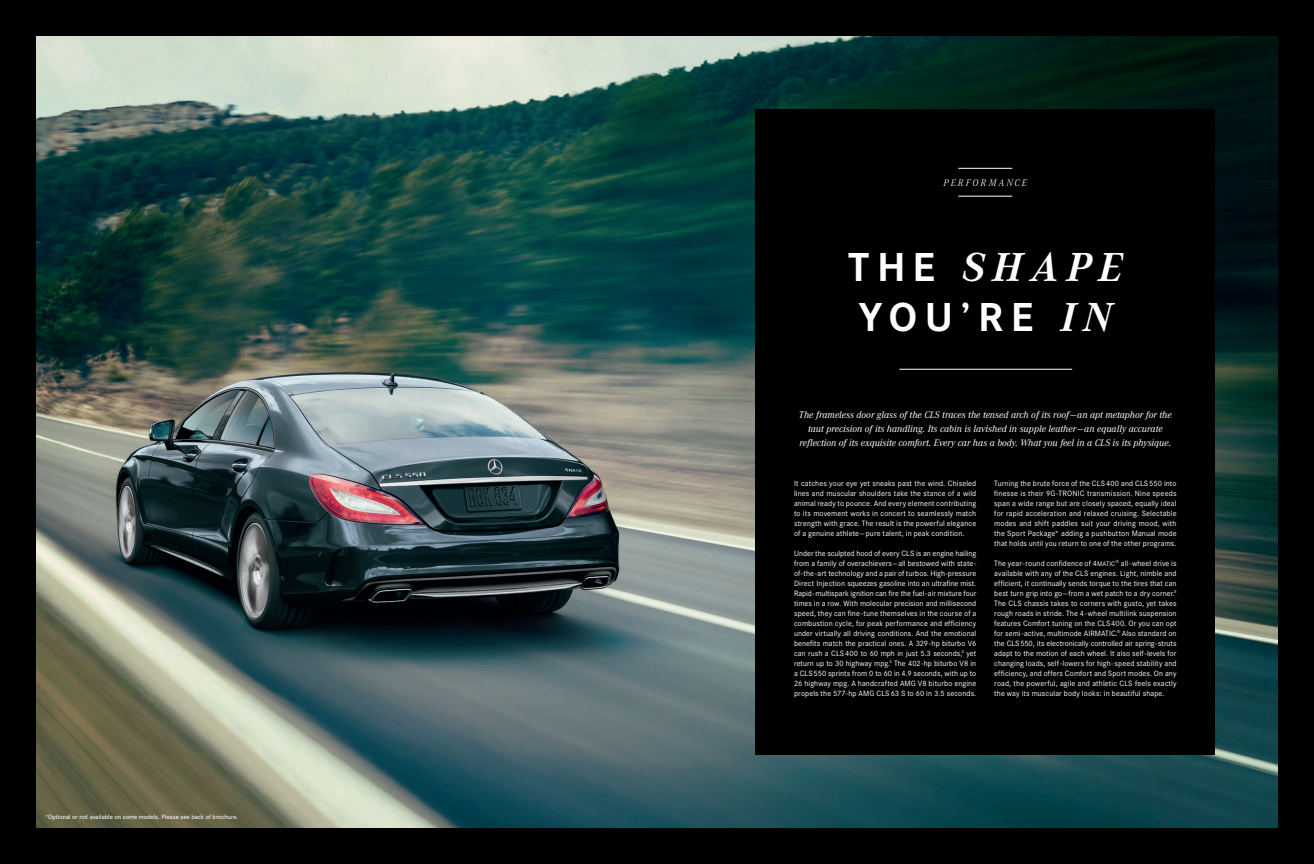
<style>
.page{position:relative;width:1314px;height:864px;background:#000001}
.page>*{position:absolute;margin:0;border:0;box-sizing:border-box;transform-origin:0 0}
.Headline_28pt_cente{font:700 42px/50px "Corporate S";color:#fff}
.Subhead_10pt_italic{font:italic 10px/14px "Corporate A Pro";color:#fff;text-align:center}
.Floating_title_w_ba{font:italic 300 10px "Corporate A";letter-spacing:.2em;color:#fff}
.Copy_8pt_justified{font:8px/10px "Corporate S";letter-spacing:.015em;color:#fff;text-align:justify}
.Cutline{font:500 6.5px "Corporate S";color:#fff}
.s1{font-family:"Corporate A";font-style:italic}
.s2{font-family:"Corporate S Reg SC850";font-size:6.8px}
</style>
<div class="page">
<img style="left:36px;top:36px;width:1242px;height:792px">
<div style="left:756px;top:110px;width:459px;height:645px;background:#000001"></div>
<hr style="left:899px;top:369px;width:173px;height:1px;background:#fff">
<hr style="left:958px;top:168px;width:54px;height:1px;background:#fff">
<hr style="left:958px;top:196px;width:54px;height:1px;background:#fff">
<p class="Cutline" style="left:45px;top:813px;width:195px">*Optional or not available on some models. Please see back of brochure.</p>
<p class="Floating_title_w_ba" style="left:944px;top:177px;width:85px">PERFORMANCE</p>
<p class="Headline_28pt_cente" style="left:848px;top:243px;width:275px">THE <span class="s1">SHAPE<br></span>YOU’RE <span class="s1">IN</span></p>
<p class="Subhead_10pt_italic" style="left:799px;top:407px;width:374px">The frameless door glass of the CLS traces the tensed arch of its roof—an apt metaphor for the taut precision of its handling. Its cabin is lavished in supple leather—an equally accurate reflection of its exquisite comfort. Every car has a body. What you feel in a CLS is its physique.</p>
<p class="Copy_8pt_justified" style="left:794px;top:478px;width:184px">It catches your eye yet sneaks past the wind. Chiseled lines and muscular shoulders take the stance of a wild animal ready to pounce. And every element contributing to its movement works in concert to seamlessly match strength with grace. The result is the powerful elegance of a genuine athlete—pure talent, in peak condition.</p>
<p class="Copy_8pt_justified" style="left:794px;top:548px;width:184px">Under the sculpted hood of every CLS is an engine hailing from a family of overachievers—all bestowed with state&shy;of-the-art technology and a pair of turbos. High-pressure Direct Injection squeezes gasoline into an ultrafine mist.<br>Rapid-multispark ignition can fire the fuel-air mixture four times in a row. With molecular precision and millisecond speed, they can fine-tune themselves in the course of a combustion cycle, for peak performance and efficiency under virtually all driving conditions. And the emotional benefits match the practical ones. A 329‑hp biturbo V6 can rush a CLS400 to 60 mph in just 5.3 seconds,<sup>3</sup> yet return up to 30 highway mpg.<sup>4</sup> The 402‑hp biturbo V8 in a CLS550 sprints from 0 to 60 in 4.9 seconds, with up to 26 highway mpg. A handcrafted AMG V8 biturbo engine propels the 577‑hp AMG CLS63 S to 60 in 3.5 seconds.</p>
<p class="Copy_8pt_justified" style="left:994px;top:478px;width:184px">Turning the brute force of the CLS400 and CLS550 into finesse is their 9G‑TRONIC transmission. Nine speeds span a wide range but are closely spaced, equally ideal for rapid acceleration and relaxed cruising. Selectable modes and shift paddles suit your driving mood, with the Sport Package* adding a pushbutton Manual mode that holds until you return to one of the other programs.</p>
<p class="Copy_8pt_justified" style="left:994px;top:558px;width:184px">The year-round confidence of 4<span class="s2">MATIC</span><sup>®</sup> all-wheel drive is available with any of the CLS engines. Light, nimble and efficient, it continually sends torque to the tires that can best turn grip into go—from a wet patch to a dry corner.<sup>5<br></sup>The CLS chassis takes to corners with gusto, yet takes rough roads in stride. The 4‑wheel multilink suspension features Comfort tuning on the CLS400. Or you can opt for semi-active, multimode AIRMATIC.<sup>®</sup> Also standard on the CLS550, its electronically controlled air spring-struts adapt to the motion of each wheel. It also self-levels for changing loads, self-lowers for high-speed stability and efficiency, and offers Comfort and Sport modes. On any road, the powerful, agile and athletic CLS feels exactly the way its muscular body looks: in beautiful shape.</p>
</div>
